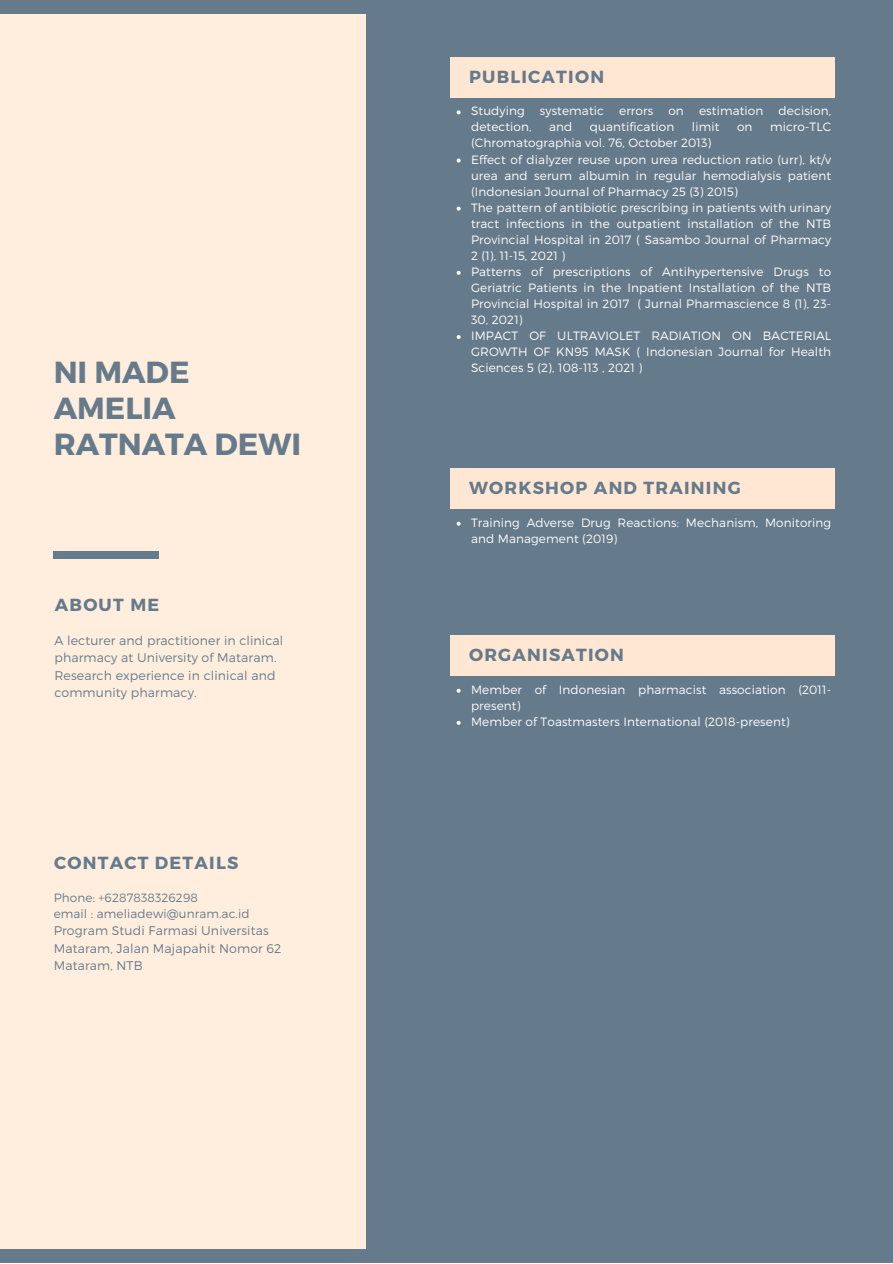
<style>
.page{position:relative;width:893px;height:1264px;background:#fff}
.page>*{position:absolute;margin:0;border:0;box-sizing:border-box;transform-origin:0 0}
.t1{font:700 30.45px/36px "Montserrat";color:#657b8b}
.t2{font:700 17.55px "Montserrat";letter-spacing:.07em;color:#657b8b}
.t3{font:300 12.6px/17.5px "Montserrat";letter-spacing:.01em;color:#657b8b}
.t4{font:300 12px/16px "Montserrat";letter-spacing:.01em;color:#fff;text-align:justify}
.t5{font:300 12px "Montserrat";letter-spacing:.01em;color:#657b8b}
</style>
<div class="page">
<div style="left:0;top:0;width:892px;height:1262px;background:#657b8b"></div>
<div style="left:0;top:14px;width:366px;height:1234px;background:#fed"></div>
<div style="left:54px;top:551px;width:105px;height:8px;background:#657b8b"></div>
<div style="left:450px;top:57px;width:385px;height:41px;background:#ffe7d4"></div>
<svg style="left:456px;top:110px;width:4px;height:4px"></svg>
<svg style="left:456px;top:158px;width:4px;height:4px"></svg>
<svg style="left:456px;top:207px;width:4px;height:4px"></svg>
<svg style="left:456px;top:271px;width:4px;height:4px"></svg>
<svg style="left:456px;top:335px;width:4px;height:4px"></svg>
<div style="left:450px;top:468px;width:385px;height:41px;background:#ffe7d4"></div>
<svg style="left:456px;top:521px;width:4px;height:4px"></svg>
<div style="left:450px;top:635px;width:385px;height:41px;background:#ffe7d4"></div>
<svg style="left:456px;top:688px;width:4px;height:4px"></svg>
<svg style="left:456px;top:720px;width:4px;height:4px"></svg>
<p class="t1" style="left:54px;top:352px;width:249px">NI MADE<br>AMELIA<br>RATNATA DEWI</p>
<p class="t2" style="left:55px;top:593px;width:106px">ABOUT ME</p>
<p class="t3" style="left:54px;top:630px;width:230px">A lecturer and practitioner in clinical pharmacy at University of Mataram.<br>Research experience in clinical and community pharmacy.</p>
<p class="t2" style="left:54px;top:851px;width:186px">CONTACT DETAILS</p>
<p class="t5" style="left:54px;top:889px;width:146px">Phone: +6287838326298</p>
<p class="t5" style="left:54px;top:905px;width:197px">email : ameliadewi@unram.ac.id</p>
<p class="t3" style="left:54px;top:921px;width:229px">Program Studi Farmasi Universitas<br>Mataram, Jalan Majapahit Nomor 62<br>Mataram, NTB</p>
<p class="t2" style="left:469px;top:65px;width:136px">PUBLICATION</p>
<p class="t4" style="left:471px;top:102px;width:55px">Studying</p>
<p class="t4" style="left:540px;top:102px;width:65px">systematic</p>
<p class="t4" style="left:619px;top:102px;width:35px">errors</p>
<p class="t4" style="left:668px;top:102px;width:17px">on</p>
<p class="t4" style="left:699px;top:102px;width:66px">estimation</p>
<p class="t4" style="left:778px;top:102px;width:54px">decision,</p>
<p class="t4" style="left:471px;top:118px;width:62px">detection,</p>
<p class="t4" style="left:549px;top:118px;width:25px">and</p>
<p class="t4" style="left:590px;top:118px;width:86px">quantification</p>
<p class="t4" style="left:691px;top:118px;width:29px">limit</p>
<p class="t4" style="left:737px;top:118px;width:17px">on</p>
<p class="t4" style="left:770px;top:118px;width:63px">micro-TLC</p>
<p class="t4" style="left:471px;top:135px;width:242px">(Chromatographia vol. 76, October 2013)</p>
<p class="t4" style="left:471px;top:151px;width:361px">Effect of dialyzer reuse upon urea reduction ratio (urr), kt/v urea and serum albumin in regular hemodialysis patient (Indonesian Journal of Pharmacy 25 (3) 2015)</p>
<p class="t4" style="left:471px;top:199px;width:361px">The pattern of antibiotic prescribing in patients with urinary tract infections in the outpatient installation of the NTB Provincial Hospital in 2017 ( Sasambo Journal of Pharmacy 2 (1), 11-15, 2021 )</p>
<p class="t4" style="left:471px;top:263px;width:361px">Patterns of prescriptions of Antihypertensive Drugs to Geriatric Patients in the Inpatient Installation of the NTB Provincial Hospital in 2017 ( Jurnal Pharmascience 8 (1), 23- 30, 2021)</p>
<p class="t4" style="left:471px;top:327px;width:361px">IMPACT OF ULTRAVIOLET RADIATION ON BACTERIAL GROWTH OF KN95 MASK ( Indonesian Journal for Health Sciences 5 (2), 108-113 , 2021 )</p>
<p class="t2" style="left:469px;top:476px;width:273px">WORKSHOP AND TRAINING</p>
<p class="t4" style="left:471px;top:514px;width:361px">Training Adverse Drug Reactions: Mechanism, Monitoring and Management (2019)</p>
<p class="t2" style="left:469px;top:643px;width:156px">ORGANISATION</p>
<p class="t4" style="left:471px;top:680px;width:361px">Member of Indonesian pharmacist association (2011- present)</p>
<p class="t4" style="left:471px;top:713px;width:320px">Member of Toastmasters International (2018-present)</p>
</div>
